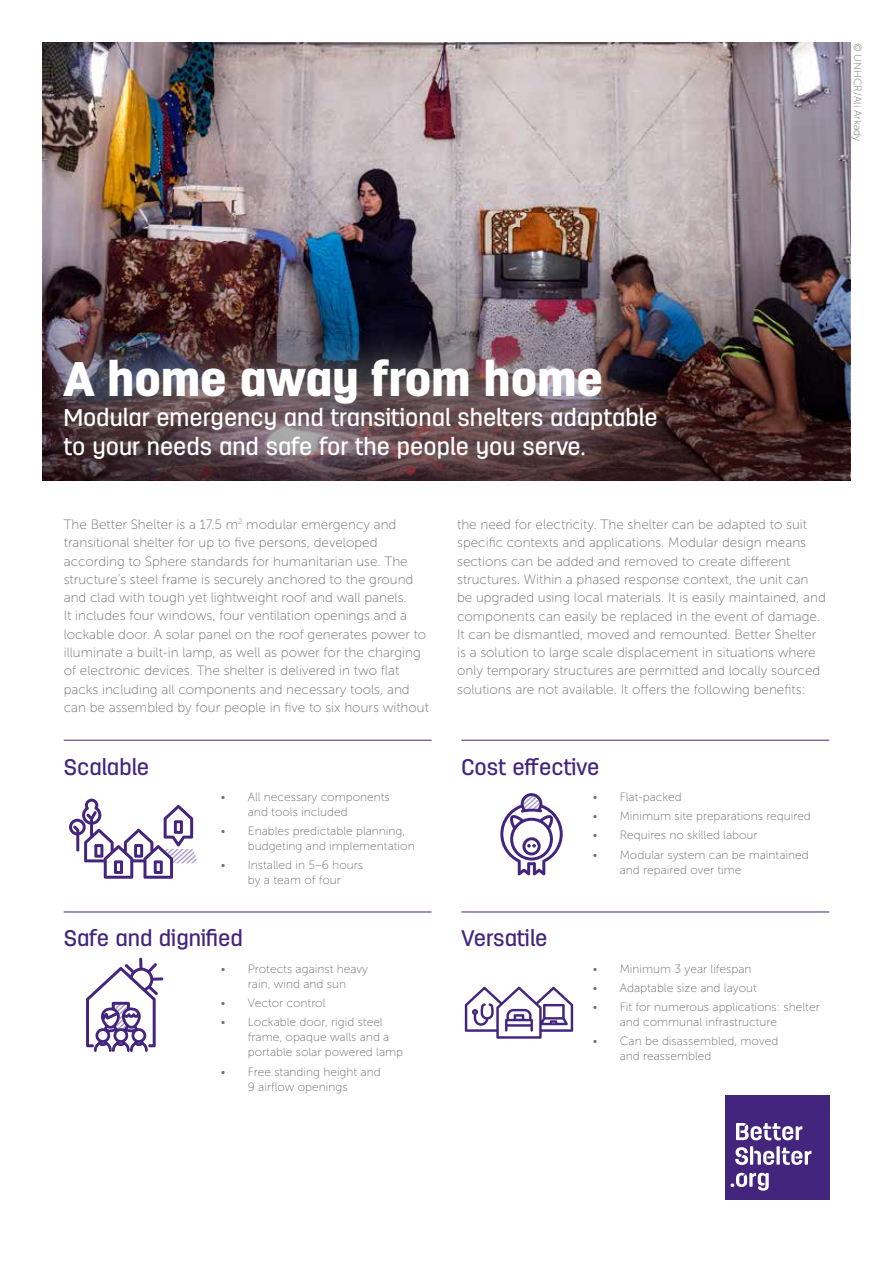
<style>
.page{position:relative;width:893px;height:1263px;background:#fff}
.page>*{position:absolute;margin:0;border:0;box-sizing:border-box;transform-origin:0 0}
.t1{font:900 48.3px "Antartida";color:#fff}
.t2{font:500 24.15px/29px "Antartida";color:#fff}
.t3{font:500 22.5px "Antartida";color:#44257d}
.t4{font:13.5px/18.3px "Museo Sans 100";color:#706f6f}
.t5{font:12px/15px "Museo Sans 100";color:#706f6f}
.t6{font:10.5px "Museo Sans 100";color:#706f6f}
</style>
<div class="page">
<img style="left:43px;top:43px;width:807px;height:200px">
<svg style="left:500px;top:793px;width:63px;height:82px"></svg>
<svg style="left:86px;top:957px;width:77px;height:95px"></svg>
<hr style="left:461px;top:740px;width:368px;height:1px;background:#44257d">
<hr style="left:64px;top:911px;width:368px;height:1px;background:#44257d">
<hr style="left:461px;top:911px;width:368px;height:1px;background:#44257d">
<hr style="left:64px;top:740px;width:368px;height:1px;background:#44257d">
<svg style="left:69px;top:799px;width:128px;height:80px"></svg>
<div style="left:725px;top:1095px;width:104px;height:104px;background:#44257d"></div>
<svg style="left:776px;top:1146px;width:4px;height:19px"></svg>
<svg style="left:736px;top:1123px;width:66px;height:17px"></svg>
<svg style="left:735px;top:1147px;width:13px;height:18px"></svg>
<svg style="left:782px;top:1147px;width:29px;height:18px"></svg>
<hr style="left:750px;top:1146px;width:3px;height:19px;background:#fff">
<svg style="left:754px;top:1151px;width:20px;height:14px"></svg>
<svg style="left:731px;top:1173px;width:38px;height:18px"></svg>
<svg style="left:465px;top:986px;width:108px;height:53px"></svg>
<img style="left:43px;top:243px;width:807px;height:238px">
<div style="left:27px;top:322px;width:666px;height:174px;background:#fff;opacity:.75"></div>
<p class="t6" style="left:863px;top:43px;width:100px;rotate:90deg">© UNHCR/Ali Arkady</p>
<h1 class="t1" style="left:64px;top:351px;width:541px">A home away from home</h1>
<h2 class="t2" style="left:64px;top:404px;width:595px">Modular emergency and transitional shelters adaptable to your needs and safe for the people you serve.</h2>
<p class="t4" style="left:64px;top:515px;width:367px">The Better Shelter is a 17.5 m<sup>2</sup> modular emergency and transitional shelter for up to five persons, developed according to Sphere standards for humanitarian use. The structure’s steel frame is securely anchored to the ground and clad with tough yet lightweight roof and wall panels.<br>It includes four windows, four ventilation openings and a lockable door. A solar panel on the roof generates power to illuminate a built-in lamp, as well as power for the charging of electronic devices. The shelter is delivered in two flat packs including all components and necessary tools, and can be assembled by four people in five to six hours without</p>
<p class="t4" style="left:457px;top:515px;width:370px">the need for electricity. The shelter can be adapted to suit specific contexts and applications. Modular design means sections can be added and removed to create different structures. Within a phased response context, the unit can be upgraded using local materials. It is easily maintained, and components can easily be replaced in the event of damage.<br>It can be dismantled, moved and remounted. Better Shelter is a solution to large scale displacement in situations where only temporary structures are permitted and locally sourced solutions are not available. It offers the following benefits:</p>
<h3 class="t3" style="left:64px;top:754px;width:87px">Scalable</h3>
<p class="t5" style="left:248px;top:789px;width:143px;text-indent:-27px">• All necessary components and tools included</p>
<p class="t5" style="left:248px;top:824px;width:168px;text-indent:-27px">• Enables predictable planning, budgeting and implementation</p>
<p class="t5" style="left:221px;top:858px;width:144px;text-align:center">• Installed in 5–6 hours by a team of four</p>
<h3 class="t3" style="left:64px;top:926px;width:181px">Safe and dignified</h3>
<p class="t5" style="left:221px;top:961px;width:149px;text-align:center">• Protects against heavy rain, wind and sun</p>
<p class="t5" style="left:221px;top:995px;width:106px">• Vector control</p>
<p class="t5" style="left:248px;top:1015px;width:157px;text-indent:-27px">• Lockable door, rigid steel frame, opaque walls and a portable solar powered lamp</p>
<p class="t5" style="left:221px;top:1064px;width:161px;text-align:center">• Free standing height and<br>9 airflow openings</p>
<h3 class="t3" style="left:461px;top:754px;width:139px">Cost effective</h3>
<p class="t5" style="left:593px;top:789px;width:90px">• Flat-packed</p>
<p class="t5" style="left:593px;top:809px;width:220px">• Minimum site preparations required</p>
<p class="t5" style="left:593px;top:828px;width:166px">• Requires no skilled labour</p>
<p class="t5" style="left:620px;top:847px;width:190px;text-indent:-27px">• Modular system can be maintained and repaired over time</p>
<h3 class="t3" style="left:461px;top:926px;width:88px">Versatile</h3>
<p class="t5" style="left:593px;top:961px;width:160px">• Minimum 3 year lifespan</p>
<p class="t5" style="left:593px;top:980px;width:166px">• Adaptable size and layout</p>
<p class="t5" style="left:620px;top:1000px;width:201px;text-indent:-27px">• Fit for numerous applications: shelter and communal infrastructure</p>
<p class="t5" style="left:620px;top:1034px;width:160px;text-indent:-27px">• Can be disassembled, moved and reassembled</p>
</div>
